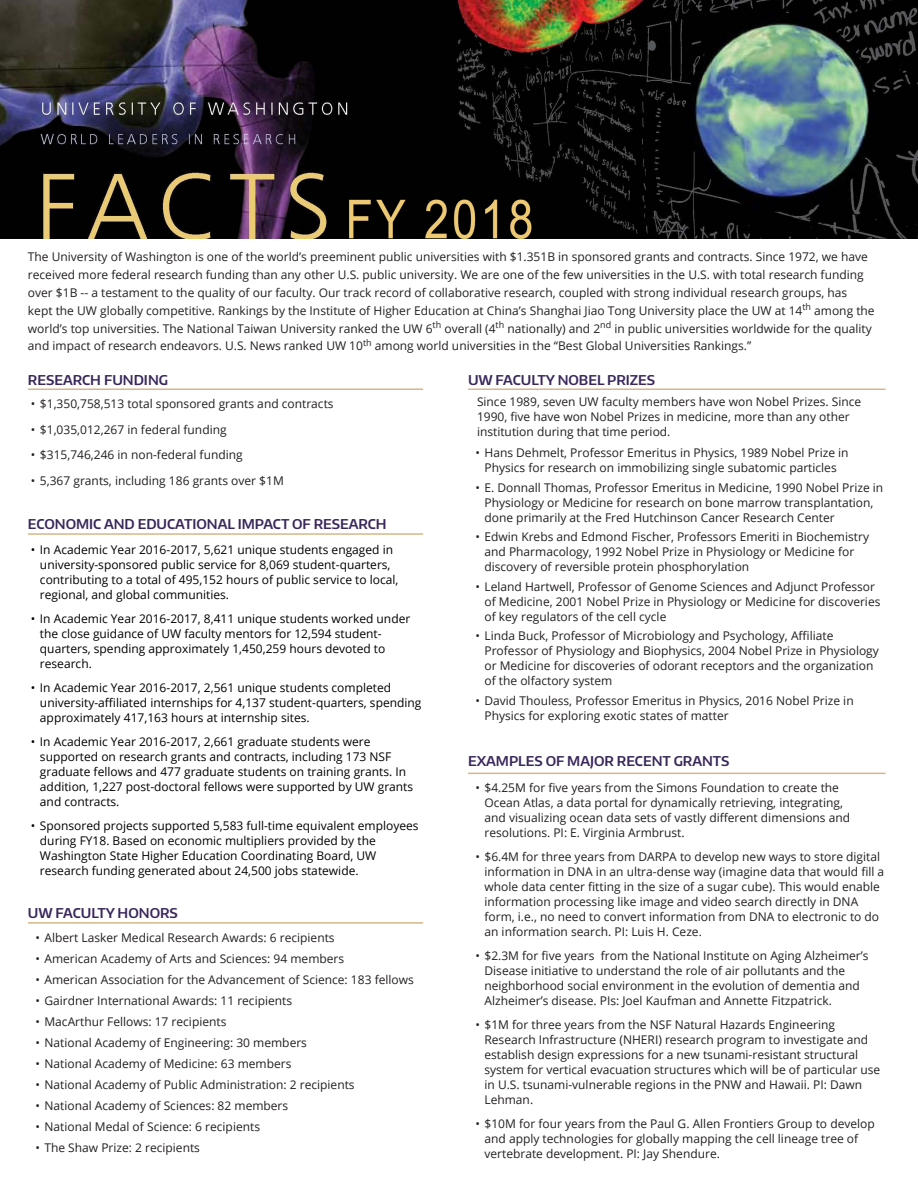
<style>
.page{position:relative;width:918px;height:1188px;background:#fff}
.page>*{position:absolute;margin:0;border:0;box-sizing:border-box;transform-origin:0 0}
.t1{font:600 13.5px "Encode Sans Normal";color:#39275b}
.t2{font:12px/15px "Open Sans";color:#231f20}
.t3{font:12px/15px "Open Sans";color:#000}
</style>
<div class="page">
<hr style="left:28px;top:388px;width:395px;height:2px;background:#d7b688">
<hr style="left:28px;top:533px;width:395px;height:2px;background:#d7b688">
<hr style="left:468px;top:388px;width:418px;height:2px;background:#d7b688">
<hr style="left:468px;top:773px;width:418px;height:1px;background:#d7b688">
<hr style="left:28px;top:922px;width:395px;height:2px;background:#d7b688">
<img style="left:0;top:0;width:918px;height:239px">
<p class="t2" style="left:28px;top:247px;width:848px;line-height:18px">The University of Washington is one of the world’s preeminent public universities with $1.351B in sponsored grants and contracts. Since 1972, we have received more federal research funding than any other U.S. public university. We are one of the few universities in the U.S. with total research funding over $1B -- a testament to the quality of our faculty. Our track record of collaborative research, coupled with strong individual research groups, has kept the UW globally competitive. Rankings by the Institute of Higher Education at China’s Shanghai Jiao Tong University place the UW at 14<sup>th</sup> among the world’s top universities. The National Taiwan University ranked the UW 6<sup>th</sup> overall (4<sup>th</sup> nationally) and 2<sup>nd</sup> in public universities worldwide for the quality and impact of research endeavors. U.S. News ranked UW 10<sup>th</sup> among world universities in the “Best Global Universities Rankings.”</p>
<p class="t1" style="left:28px;top:371px;width:142px">RESEARCH FUNDING</p>
<p class="t2" style="left:31px;top:396px;width:304px">• $1,350,758,513 total sponsored grants and contracts</p>
<p class="t2" style="left:31px;top:422px;width:197px">• $1,035,012,267 in federal funding</p>
<p class="t2" style="left:31px;top:447px;width:213px">• $315,746,246 in non-federal funding</p>
<p class="t2" style="left:31px;top:473px;width:254px">• 5,367 grants, including 186 grants over $1M</p>
<p class="t1" style="left:28px;top:515px;width:360px">ECONOMIC AND EDUCATIONAL IMPACT OF RESEARCH</p>
<p class="t3" style="left:40px;top:541px;width:360px;text-indent:-9px">• In Academic Year 2016-2017, 5,621 unique students engaged in university-sponsored public service for 8,069 student-quarters, contributing to a total of 495,152 hours of public service to local, regional, and global communities.</p>
<p class="t3" style="left:40px;top:610px;width:372px;text-indent:-9px">• In Academic Year 2016-2017, 8,411 unique students worked under the close guidance of UW faculty mentors for 12,594 student&shy;quarters, spending approximately 1,450,259 hours devoted to research.</p>
<p class="t3" style="left:40px;top:679px;width:383px;text-indent:-9px">• In Academic Year 2016-2017, 2,561 unique students completed university-affiliated internships for 4,137 student-quarters, spending approximately 417,163 hours at internship sites.</p>
<p class="t3" style="left:40px;top:733px;width:375px;text-indent:-9px">• In Academic Year 2016-2017, 2,661 graduate students were supported on research grants and contracts, including 173 NSF graduate fellows and 477 graduate students on training grants. In addition, 1,227 post-doctoral fellows were supported by UW grants and contracts.</p>
<p class="t3" style="left:40px;top:817px;width:380px;text-indent:-9px">• Sponsored projects supported 5,583 full-time equivalent employees during FY18. Based on economic multipliers provided by the Washington State Higher Education Coordinating Board, UW research funding generated about 24,500 jobs statewide.</p>
<p class="t1" style="left:28px;top:904px;width:151px">UW FACULTY HONORS</p>
<p class="t2" style="left:35px;top:929px;width:301px">• Albert Lasker Medical Research Awards: 6 recipients</p>
<p class="t2" style="left:35px;top:950px;width:310px">• American Academy of Arts and Sciences: 94 members</p>
<p class="t2" style="left:35px;top:971px;width:380px">• American Association for the Advancement of Science: 183 fellows</p>
<p class="t2" style="left:35px;top:992px;width:258px">• Gairdner International Awards: 11 recipients</p>
<p class="t2" style="left:35px;top:1013px;width:192px">• MacArthur Fellows: 17 recipients</p>
<p class="t2" style="left:35px;top:1034px;width:273px">• National Academy of Engineering: 30 members</p>
<p class="t2" style="left:35px;top:1055px;width:257px">• National Academy of Medicine: 63 members</p>
<p class="t2" style="left:35px;top:1076px;width:321px">• National Academy of Public Administration: 2 recipients</p>
<p class="t2" style="left:35px;top:1097px;width:254px">• National Academy of Sciences: 82 members</p>
<p class="t2" style="left:35px;top:1118px;width:226px">• National Medal of Science: 6 recipients</p>
<p class="t2" style="left:35px;top:1139px;width:166px">• The Shaw Prize: 2 recipients</p>
<p class="t1" style="left:468px;top:371px;width:189px">UW FACULTY NOBEL PRIZES</p>
<p class="t2" style="left:477px;top:394px;width:386px">Since 1989, seven UW faculty members have won Nobel Prizes. Since<br>1990, five have won Nobel Prizes in medicine, more than any other institution during that time period.</p>
<p class="t2" style="left:476px;top:445px;width:375px;text-align:center">• Hans Dehmelt, Professor Emeritus in Physics, 1989 Nobel Prize in<br>Physics for research on immobilizing single subatomic particles</p>
<p class="t2" style="left:484px;top:479px;width:400px;text-indent:-9px">• E. Donnall Thomas, Professor Emeritus in Medicine, 1990 Nobel Prize in<br>Physiology or Medicine for research on bone marrow transplantation, done primarily at the Fred Hutchinson Cancer Research Center</p>
<p class="t2" style="left:484px;top:529px;width:386px;text-indent:-9px">• Edwin Krebs and Edmond Fischer, Professors Emeriti in Biochemistry and Pharmacology, 1992 Nobel Prize in Physiology or Medicine for discovery of reversible protein phosphorylation</p>
<p class="t2" style="left:484px;top:578px;width:397px;text-indent:-9px">• Leland Hartwell, Professor of Genome Sciences and Adjunct Professor of Medicine, 2001 Nobel Prize in Physiology or Medicine for discoveries of key regulators of the cell cycle</p>
<p class="t2" style="left:484px;top:628px;width:396px;text-indent:-9px">• Linda Buck, Professor of Microbiology and Psychology, Affiliate Professor of Physiology and Biophysics, 2004 Nobel Prize in Physiology or Medicine for discoveries of odorant receptors and the organization of the olfactory system</p>
<p class="t2" style="left:484px;top:692px;width:371px;text-indent:-9px">• David Thouless, Professor Emeritus in Physics, 2016 Nobel Prize in<br>Physics for exploring exotic states of matter</p>
<p class="t1" style="left:468px;top:752px;width:263px">EXAMPLES OF MAJOR RECENT GRANTS</p>
<p class="t2" style="left:484px;top:780px;width:367px;text-indent:-9px">• $4.25M for five years from the Simons Foundation to create the Ocean Atlas, a data portal for dynamically retrieving, integrating, and visualizing ocean data sets of vastly different dimensions and resolutions. PI: E. Virginia Armbrust.</p>
<p class="t2" style="left:484px;top:849px;width:401px;text-indent:-9px">• $6.4M for three years from DARPA to develop new ways to store digital information in DNA in an ultra-dense way (imagine data that would fill a whole data center fitting in the size of a sugar cube). This would enable information processing like image and video search directly in DNA form, i.e., no need to convert information from DNA to electronic to do an information search. PI: Luis H. Ceze.</p>
<p class="t2" style="left:484px;top:948px;width:386px;text-indent:-9px">• $2.3M for five years from the National Institute on Aging Alzheimer’s Disease initiative to understand the role of air pollutants and the neighborhood social environment in the evolution of dementia and Alzheimer’s disease. PIs: Joel Kaufman and Annette Fitzpatrick.</p>
<p class="t2" style="left:484px;top:1017px;width:397px;text-indent:-9px">• $1M for three years from the NSF Natural Hazards Engineering Research Infrastructure (NHERI) research program to investigate and establish design expressions for a new tsunami-resistant structural system for vertical evacuation structures which will be of particular use in U.S. tsunami-vulnerable regions in the PNW and Hawaii. PI: Dawn Lehman.</p>
<p class="t2" style="left:484px;top:1116px;width:392px;text-indent:-9px">• $10M for four years from the Paul G. Allen Frontiers Group to develop and apply technologies for globally mapping the cell lineage tree of vertebrate development. PI: Jay Shendure.</p>
</div>
